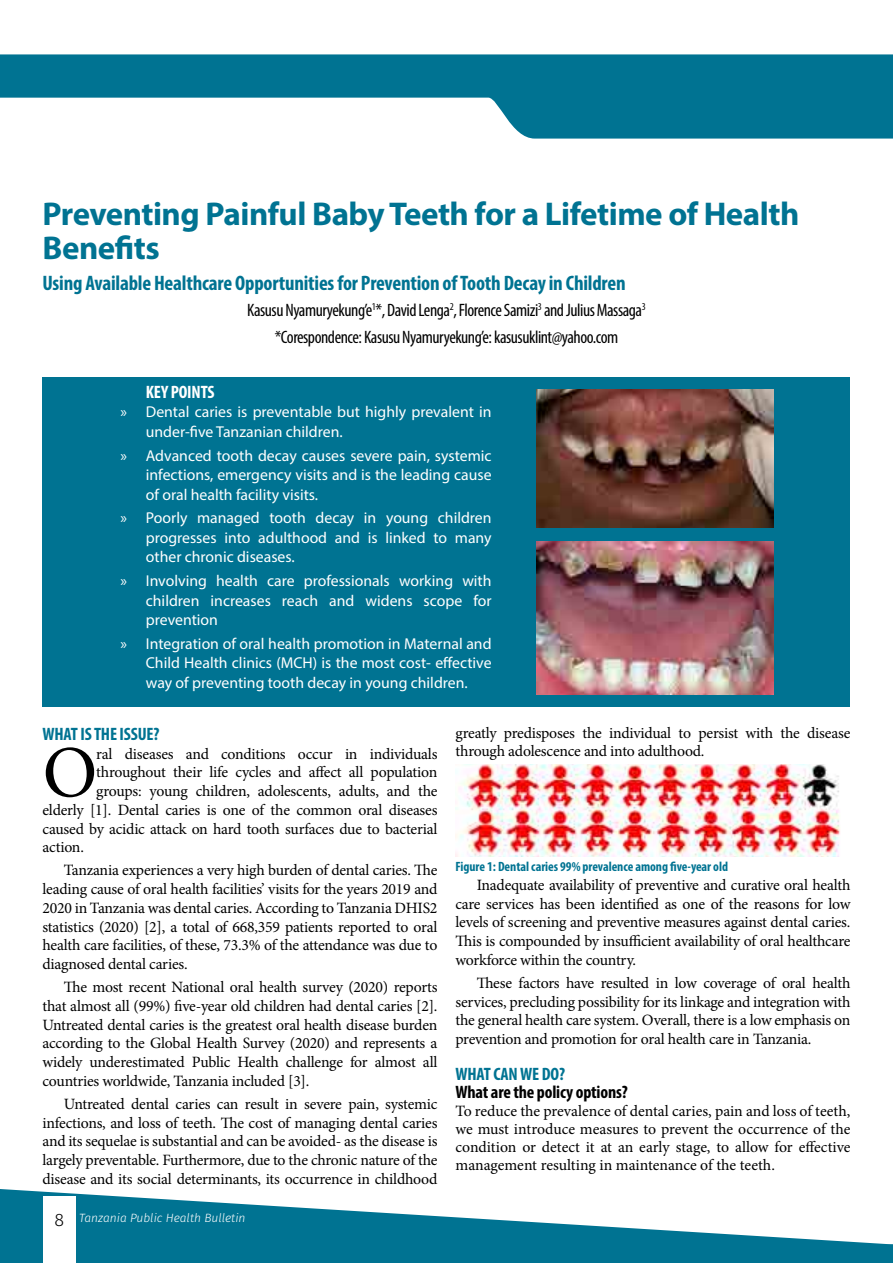
<style>
.page{position:relative;width:893px;height:1263px;background:#fff}
.page>*{position:absolute;margin:0;border:0;box-sizing:border-box;transform-origin:0 0}
.t1{font:73.5px "Minion Pro";color:#000}
.t2{font:700 33px/34.5px "Myriad Pro";letter-spacing:-.015em;color:#007392}
.t3{font:700 condensed 21px "Myriad Pro";letter-spacing:-.01em;color:#007392}
.t4{font:condensed 18px/26.8px "Myriad Pro";letter-spacing:-.025em;color:#000;text-align:center}
.t5{font:700 condensed 18px "Myriad Pro";letter-spacing:-.01em;color:#007392}
.t6{font:700 condensed 18px "Myriad Pro";letter-spacing:-.01em;color:#000}
.t7{font:700 condensed 18px "Myriad Pro";letter-spacing:-.01em;color:#fff}
.t8{font:15.75px/18.8px "Minion Pro";letter-spacing:-.015em;color:#000;text-align:justify}
.t9{font:15.75px/19.5px "Myriad Pro";color:#fff;text-align:justify}
.t10{font:700 condensed 13.5px "Myriad Pro";letter-spacing:-.005em;color:#007392}
.t11{font:italic 300 12px "Fira Sans";color:#fff}
.s1{font-style:normal;font-size:18px;color:#000}
</style>
<div class="page">
<svg style="left:0;top:1189px;width:880px;height:74px;fill:#007392"></svg>
<svg style="left:880px;top:1243px;width:13px;height:20px"></svg>
<div style="left:43px;top:1196px;width:32px;height:67px;background:#fff"></div>
<svg style="left:0;top:54px;width:893px;height:85px;fill:#007392"></svg>
<div style="left:43px;top:377px;width:807px;height:329px;background:#007392"></div>
<img style="left:536px;top:389px;width:237px;height:139px">
<img style="left:536px;top:541px;width:237px;height:154px">
<img style="left:455px;top:764px;width:385px;height:92px">
<h2 class="t2" style="left:43px;top:195px;width:758px">Preventing Painful Baby Teeth for a Lifetime of Health<br>Benefits</h2>
<h3 class="t3" style="left:43px;top:270px;width:585px">Using Available Healthcare Opportunities for Prevention of Tooth Decay in Children</h3>
<p class="t4" style="left:247px;top:296px;width:400px">Kasusu Nyamuryekung’e<sup>1</sup>*, David Lenga<sup>2</sup>, Florence Samizi<sup>3</sup> and Julius Massaga<sup>3 </sup>*Corespondence: Kasusu Nyamuryekung’e: kasusuklint@yahoo.com</p>
<p class="t7" style="left:146px;top:381px;width:70px">KEY POINTS</p>
<p class="t9" style="left:146px;top:402px;width:347px;text-indent:-26px">» Dental caries is preventable but highly prevalent in under-five Tanzanian children.</p>
<p class="t9" style="left:146px;top:445px;width:347px;text-indent:-26px">» Advanced tooth decay causes severe pain, systemic infections, emergency visits and is the leading cause of oral health facility visits.</p>
<p class="t9" style="left:146px;top:508px;width:347px;text-indent:-26px">» Poorly managed tooth decay in young children progresses into adulthood and is linked to many other chronic diseases.</p>
<p class="t9" style="left:146px;top:571px;width:347px;text-indent:-26px">» Involving health care professionals working with children increases reach and widens scope for prevention</p>
<p class="t9" style="left:146px;top:634px;width:347px;text-indent:-26px">» Integration of oral health promotion in Maternal and Child Health clinics (MCH) is the most cost- effective way of preventing tooth decay in young children.</p>
<p class="t5" style="left:43px;top:723px;width:118px">WHAT IS THE ISSUE?</p>
<h1 class="t1" style="left:43px;top:723px;width:56px">O</h1>
<p class="t8" style="left:96px;top:744px;width:343px">ral diseases and conditions occur in individuals</p>
<p class="t8" style="left:455px;top:723px;width:396px">greatly predisposes the individual to persist with the disease through adolescence and into adulthood.</p>
<p class="t8" style="left:96px;top:763px;width:343px">throughout their life cycles and affect all population</p>
<p class="t8" style="left:96px;top:782px;width:343px">groups: young children, adolescents, adults, and the</p>
<p class="t8" style="left:43px;top:801px;width:396px">elderly [1]. Dental caries is one of the common oral diseases</p>
<p class="t8" style="left:43px;top:819px;width:396px">caused by acidic attack on hard tooth surfaces due to bacterial</p>
<p class="t8" style="left:43px;top:838px;width:43px">action.</p>
<p class="t8" style="left:43px;top:861px;width:396px;text-indent:21px">Tanzania experiences a very high burden of dental caries. The leading cause of oral health facilities’ visits for the years 2019 and 2020 in Tanzania was dental caries. According to Tanzania DHIS2 statistics (2020) [2], a total of 668,359 patients reported to oral health care facilities, of these, 73.3% of the attendance was due to diagnosed dental caries.</p>
<p class="t8" style="left:43px;top:978px;width:396px;text-indent:21px">The most recent National oral health survey (2020) reports that almost all (99%) five-year old children had dental caries [2].<br>Untreated dental caries is the greatest oral health disease burden according to the Global Health Survey (2020) and represents a widely underestimated Public Health challenge for almost all countries worldwide, Tanzania included [3].</p>
<p class="t8" style="left:43px;top:1094px;width:396px;text-indent:21px">Untreated dental caries can result in severe pain, systemic infections, and loss of teeth. The cost of managing dental caries and its sequelae is substantial and can be avoided- as the disease is largely preventable. Furthermore, due to the chronic nature of the disease and its social determinants, its occurrence in childhood</p>
<p class="t10" style="left:455px;top:858px;width:274px">Figure 1: Dental caries 99% prevalence among five-year old</p>
<p class="t8" style="left:455px;top:875px;width:397px;text-indent:21px">Inadequate availability of preventive and curative oral health care services has been identified as one of the reasons for low levels of screening and preventive measures against dental caries.<br>This is compounded by insufficient availability of oral healthcare workforce within the country.</p>
<p class="t8" style="left:455px;top:973px;width:396px;text-indent:21px">These factors have resulted in low coverage of oral health services, precluding possibility for its linkage and integration with the general health care system. Overall, there is a low emphasis on prevention and promotion for oral health care in Tanzania.</p>
<p class="t5" style="left:455px;top:1062px;width:111px">WHAT CAN WE DO?</p>
<p class="t6" style="left:455px;top:1080px;width:174px">What are the policy options?</p>
<p class="t8" style="left:455px;top:1102px;width:396px;line-height:18px">To reduce the prevalence of dental caries, pain and loss of teeth, we must introduce measures to prevent the occurrence of the condition or detect it at an early stage, to allow for effective management resulting in maintenance of the teeth.</p>
<p class="t11" style="left:54px;top:1209px;width:193px"><span class="s1">8</span> Tanzania Public Health Bulletin</p>
</div>
